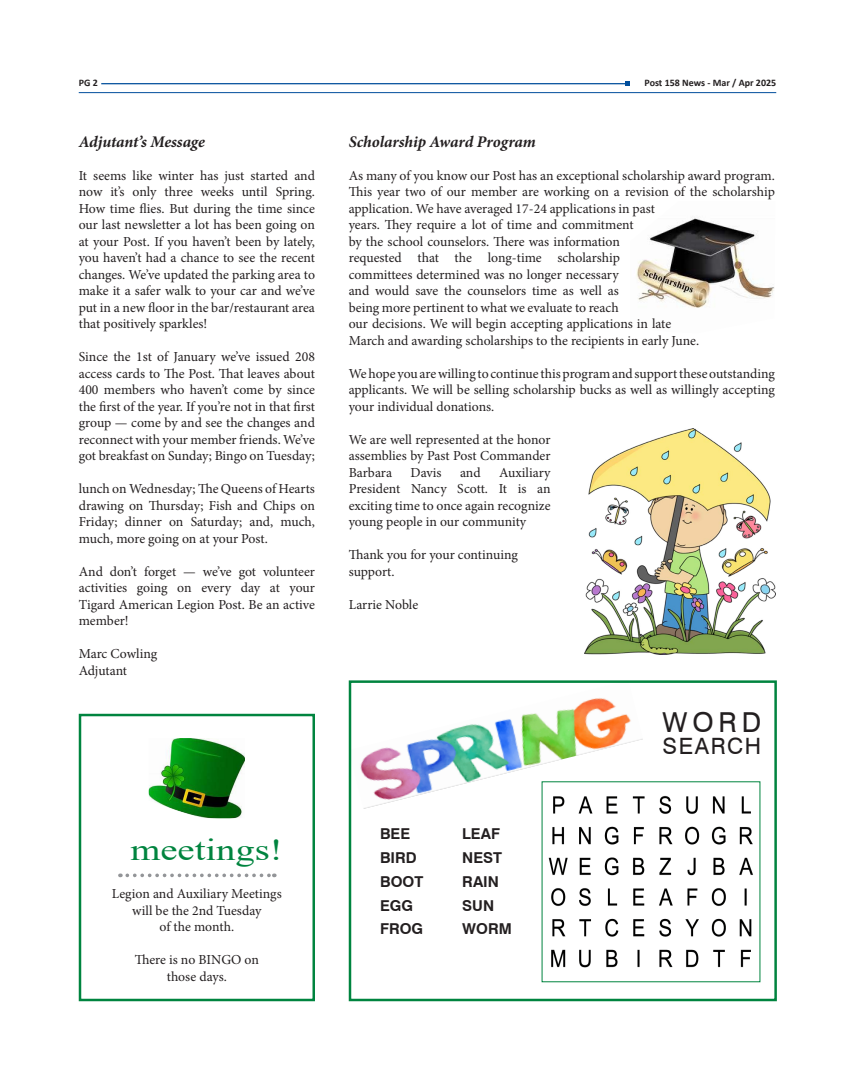
<style>
.page{position:relative;width:855px;height:1080px;background:#fff}
.page>*{position:absolute;margin:0;border:0;box-sizing:border-box;transform-origin:0 0}
.t1{font:30.88px "Times New Roman";color:#00843f;scale:1.25 1}
.t2{font:27.5px "Swiss 721 BT";color:#231f20}
.t3{font:22.5px "Swiss 721 BT";letter-spacing:.07em;color:#231f20}
.t4{font:italic 700 16.25px "Minion Pro";letter-spacing:-.01em;color:#231f20}
.t5{font:700 15px "Swiss 721 BT";color:#231f20}
.t6{font:13.75px/16.5px "Minion Pro";letter-spacing:-.005em;color:#231f20;text-align:justify}
.t7{font:700 10px "Calibri";color:#231f20}
</style>
<div class="page">
<img style="left:636px;top:218px;width:138px;height:90px">
<hr style="left:101px;top:83px;width:527px;height:1px;background:#014e9c">
<svg style="left:625px;top:81px;width:5px;height:5px"></svg>
<hr style="left:79px;top:92px;width:697px;height:1px;background:#014e9c">
<img style="left:584px;top:428px;width:191px;height:227px">
<svg style="left:127px;top:874px;width:148px;height:3px"></svg>
<div style="left:79px;top:714px;width:236px;height:287px;border:2px solid #00843f"></div>
<img style="left:149px;top:738px;width:96px;height:80px">
<img style="left:360px;top:697px;width:283px;height:112px">
<img style="left:544px;top:784px;width:209px;height:184px">
<div style="left:349px;top:680px;width:428px;height:321px;border:2px solid #00843f"></div>
<p class="t7" style="left:79px;top:76px;width:21px">PG 2</p>
<p class="t7" style="left:645px;top:76px;width:133px">Post 158 News - Mar / Apr 2025</p>
<p class="t4" style="left:79px;top:130px;width:128px">Adjutant’s Message</p>
<p class="t6" style="left:79px;top:167px;width:238px">It seems like winter has just started and now it’s only three weeks until Spring.<br>How time flies. But during the time since our last newsletter a lot has been going on at your Post. If you haven’t been by lately, you haven’t had a chance to see the recent changes. We’ve updated the parking area to make it a safer walk to your car and we’ve put in a new floor in the bar/restaurant area that positively sparkles!</p>
<p class="t6" style="left:79px;top:349px;width:238px">Since the 1st of January we’ve issued 208 access cards to The Post. That leaves about 400 members who haven’t come by since the first of the year. If you’re not in that first group — come by and see the changes and reconnect with your member friends. We’ve got breakfast on Sunday; Bingo on Tuesday;</p>
<p class="t6" style="left:79px;top:481px;width:238px">lunch on Wednesday; The Queens of Hearts drawing on Thursday; Fish and Chips on Friday; dinner on Saturday; and, much, much, more going on at your Post.</p>
<p class="t6" style="left:79px;top:563px;width:238px">And don’t forget — we’ve got volunteer activities going on every day at your Tigard American Legion Post. Be an active member!</p>
<p class="t6" style="left:79px;top:646px;width:80px">Marc Cowling</p>
<p class="t6" style="left:79px;top:662px;width:50px">Adjutant</p>
<p class="t1" style="left:130px;top:828px;width:123px">meetings!</p>
<p class="t6" style="left:112px;top:886px;width:171px;text-align:center">Legion and Auxiliary Meetings will be the 2nd Tuesday</p>
<p class="t6" style="left:160px;top:919px;width:76px">of the month.</p>
<p class="t6" style="left:135px;top:952px;width:126px">There is no BINGO on</p>
<p class="t6" style="left:167px;top:968px;width:62px">those days.</p>
<p class="t4" style="left:349px;top:130px;width:189px">Scholarship Award Program</p>
<p class="t6" style="left:349px;top:167px;width:428px;text-align:left">As many of you know our Post has an exceptional scholarship award program.<br>This year two of our member are working on a revision of the scholarship application. We have averaged 17-24 applications in past<br>years. They require a lot of time and commitment<br>by the school counselors. There was information<br>requested that the long-time scholarship<br>committees determined was no longer necessary<br>and would save the counselors time as well as<br>being more pertinent to what we evaluate to reach<br>our decisions. We will begin accepting applications in late<br>March and awarding scholarships to the recipients in early June.</p>
<p class="t6" style="left:349px;top:365px;width:428px">We hope you are willing to continue this program and support these outstanding applicants. We will be selling scholarship bucks as well as willingly accepting your individual donations.</p>
<p class="t6" style="left:349px;top:431px;width:203px">We are well represented at the honor assemblies by Past Post Commander Barbara</p>
<p class="t6" style="left:349px;top:464px;width:203px;text-indent:150px">Auxiliary President Nancy Scott. It is an exciting time to once again recognize young people in our community</p>
<p class="t6" style="left:349px;top:547px;width:171px">Thank you for your continuing support.</p>
<p class="t6" style="left:349px;top:596px;width:71px">Larrie Noble</p>
<p class="t6" style="left:411px;top:464px;width:33px">Davis</p>
<p class="t6" style="left:460px;top:464px;width:22px">and</p>
<p class="t5" style="left:380px;top:825px;width:32px">BEE</p>
<p class="t5" style="left:380px;top:849px;width:38px">BIRD</p>
<p class="t5" style="left:380px;top:872px;width:45px">BOOT</p>
<p class="t5" style="left:380px;top:896px;width:35px">EGG</p>
<p class="t5" style="left:380px;top:920px;width:45px">FROG</p>
<p class="t5" style="left:462px;top:825px;width:39px">LEAF</p>
<p class="t5" style="left:462px;top:849px;width:41px">NEST</p>
<p class="t5" style="left:462px;top:872px;width:38px">RAIN</p>
<p class="t5" style="left:462px;top:896px;width:33px">SUN</p>
<p class="t5" style="left:462px;top:920px;width:51px">WORM</p>
<p class="t2" style="left:663px;top:706px;width:100px">WORD</p>
<p class="t3" style="left:663px;top:732px;width:100px">SEARCH</p>
</div>
